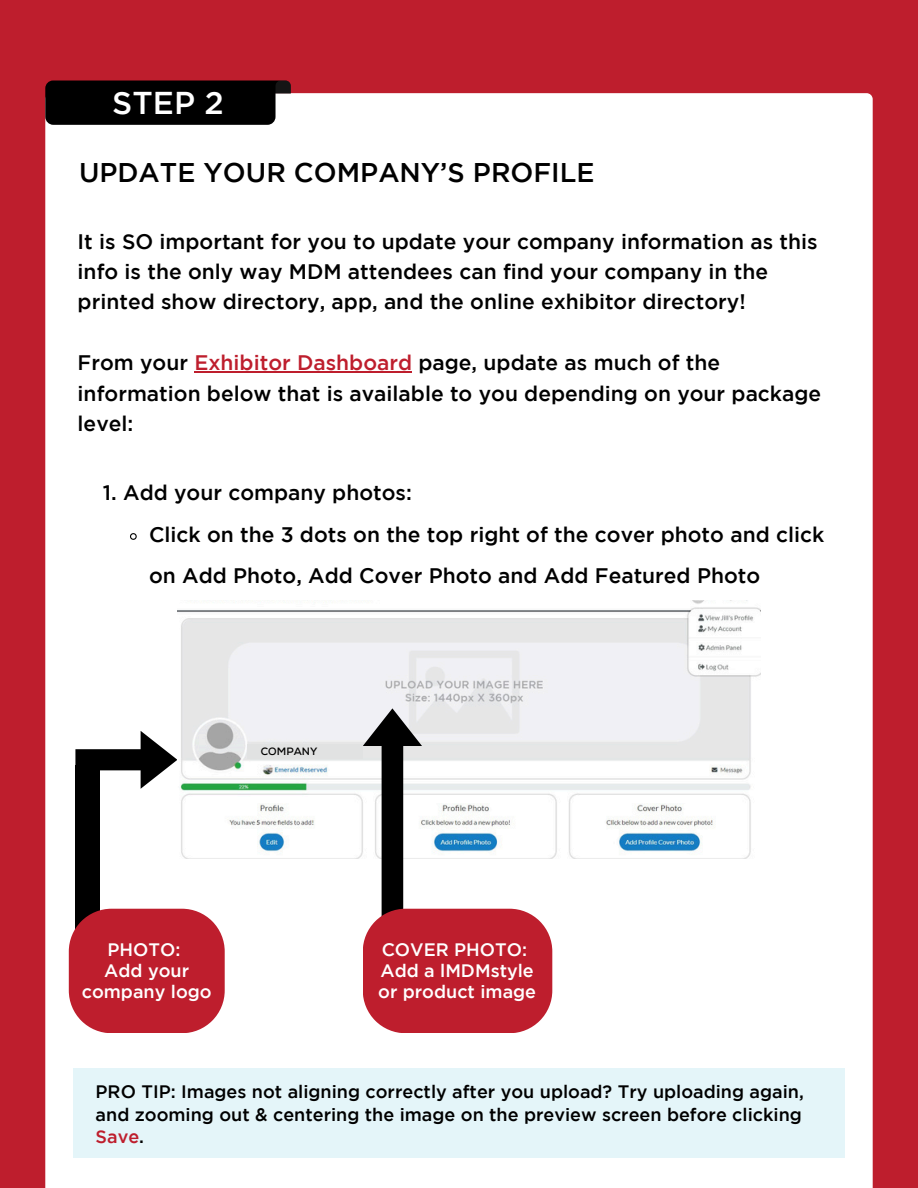
<style>
.page{position:relative;width:918px;height:1188px;background:#be1e2d}
.page>*{position:absolute;margin:0;border:0;box-sizing:border-box;transform-origin:0 0}
.t1{font:500 31.5px "Gotham";color:#fff}
.t2{font:500 27px "Gotham";color:#000}
.t3{font:500 21px/30.3px "Gotham";color:#000}
.t4{font:500 18px/22.5px "Gotham";color:#000;text-align:justify}
.t5{font:500 18px/21.3px "Gotham";color:#fff;text-align:center}
.t6{font:700 10.65px "Nexa";color:#000}
.s1{color:#be1e2d}
</style>
<div class="page">
<div style="left:45px;top:93px;width:828px;height:1095px;background:#fff"></div>
<svg style="left:46px;top:81px;width:245px;height:44px;background:#0d0d0d"></svg>
<svg style="left:129px;top:532px;width:9px;height:9px"></svg>
<div style="left:75px;top:765px;width:25px;height:194px;background:#000"></div>
<svg style="left:69px;top:909px;width:156px;height:124px"></svg>
<img style="left:177px;top:600px;width:584px;height:259px">
<svg style="left:363px;top:708px;width:189px;height:325px"></svg>
<svg style="left:75px;top:731px;width:102px;height:58px;background:#818181"></svg>
<div style="left:73px;top:1068px;width:772px;height:90px;background:#e4f5f9"></div>
<div style="left:248px;top:744px;width:115px;height:14px;background:#e1e2e2"></div>
<hr style="left:194px;top:371px;width:218px;height:1px;background:#be1e2d">
<h2 class="t1" style="left:112px;top:91px;width:113px">STEP 2</h2>
<h3 class="t2" style="left:79px;top:163px;width:517px">UPDATE YOUR COMPANY’S PROFILE</h3>
<h3 class="t3" style="left:78px;top:228px;width:741px">It is SO important for you to update your company information as this info is the only way MDM attendees can find your company in the printed show directory, app, and the online exhibitor directory!</h3>
<h3 class="t3" style="left:78px;top:349px;width:745px">From your <span class="s1">Exhibitor Dashboard</span> page, update as much of the information below that is available to you depending on your package level:</h3>
<p class="t3" style="left:103px;top:479px;width:311px">1. Add your company photos:</p>
<h1 class="t3" style="left:149px;top:515px;width:677px;line-height:41.7px">Click on the 3 dots on the top right of the cover photo and click on Add Photo, Add Cover Photo and Add Featured Photo</h1>
<p class="t6" style="left:261px;top:745px;width:58px">COMPANY</p>
<p class="t5" style="left:82px;top:940px;width:131px">PHOTO:<br>Add your company logo</p>
<p class="t5" style="left:378px;top:940px;width:160px;text-align:left">COVER PHOTO:<br>Add a lMDMstyle or product image</p>
<h5 class="t4" style="left:96px;top:1082px;width:710px">PRO TIP: Images not aligning correctly after you upload? Try uploading again, and zooming out &amp; centering the image on the preview screen before clicking <span class="s1">Save</span>.</h5>
</div>
